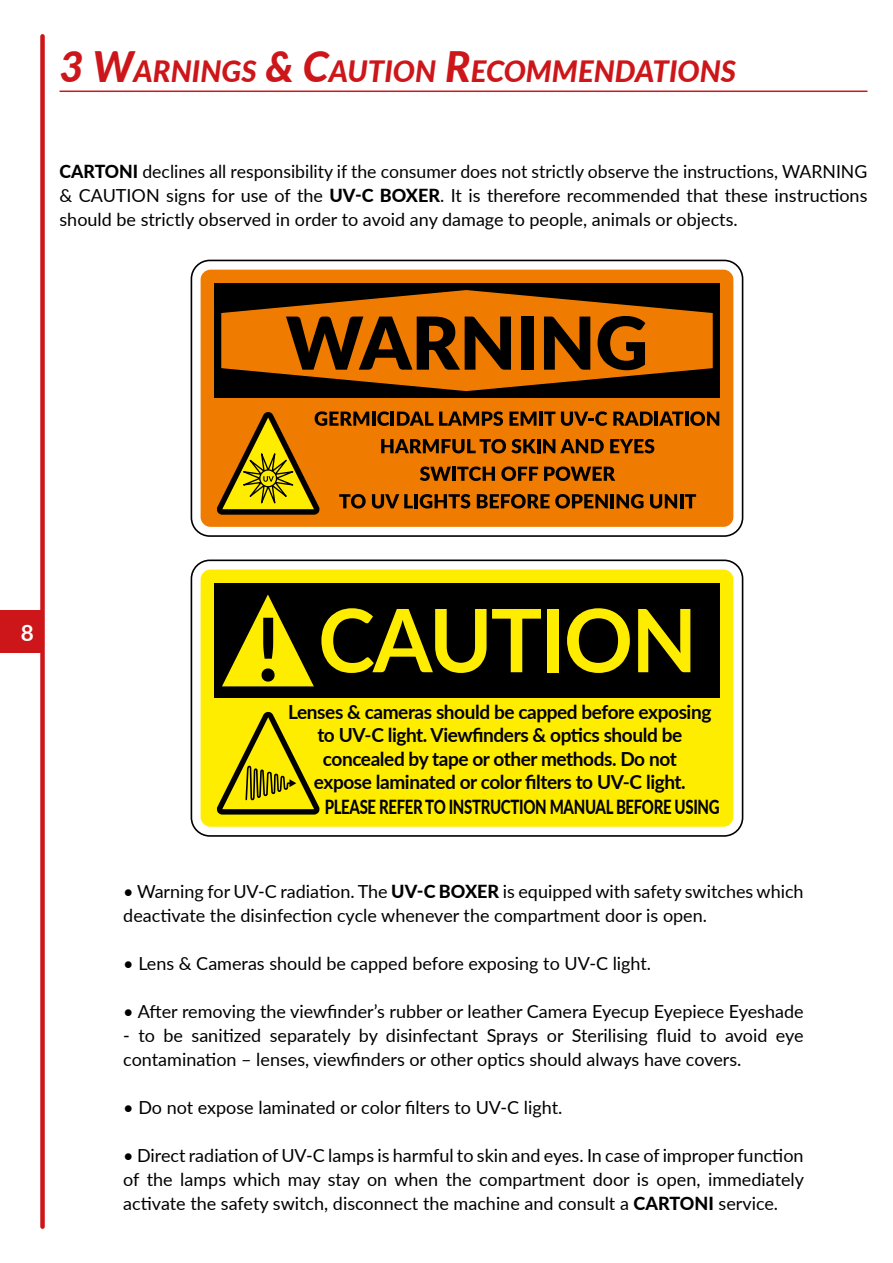
<style>
.page{position:relative;width:893px;height:1263px;background:#fff}
.page>*{position:absolute;margin:0;border:0;box-sizing:border-box;transform-origin:0 0}
.t1{font:700 87.45px "Lato";letter-spacing:-.02em;color:#ffed00}
.t2{font:italic 800 29.4px "Lato";color:#cd1619}
.t3{font:700 22.5px "Lato";color:#fff}
.t4{font:700 19.5px/23.4px "Lato";letter-spacing:-.02em;color:#000;text-align:center}
.t5{font:800 19.5px "Lato";letter-spacing:-.02em;color:#000;scale:.77 1}
.t6{font:18px/24px "Lato";color:#000;text-align:justify}
.s1{font-size:42px}
.s2{font-weight:800}
.s3{color:#000}
</style>
<div class="page">
<div style="left:40px;top:36px;width:5px;height:1191px;background:#cd1619"></div>
<div style="left:0;top:610px;width:43px;height:43px;background:#cd1619"></div>
<hr style="left:60px;top:91px;width:807px;height:1px;background:#cd1619">
<div style="left:191px;top:559px;width:552px;height:278px;border:2px solid #000;border-radius:18px"></div>
<div style="left:201px;top:569px;width:532px;height:258px;background:#ffed00;border-radius:10px"></div>
<div style="left:214px;top:583px;width:506px;height:115px;background:#000"></div>
<svg style="left:222px;top:594px;width:92px;height:92px"></svg>
<svg style="left:217px;top:712px;width:103px;height:125px"></svg>
<div style="left:191px;top:260px;width:552px;height:277px;border:2px solid #000;border-radius:18px"></div>
<div style="left:201px;top:270px;width:532px;height:257px;background:#ef7c00;border-radius:10px"></div>
<div style="left:214px;top:283px;width:506px;height:115px;background:#000"></div>
<svg style="left:221px;top:290px;width:492px;height:101px;fill:#ef7c00"></svg>
<svg style="left:286px;top:317px;width:225px;height:53px"></svg>
<div style="left:521px;top:317px;width:13px;height:53px;background:#000"></div>
<svg style="left:544px;top:317px;width:46px;height:53px"></svg>
<svg style="left:598px;top:316px;width:47px;height:54px"></svg>
<svg style="left:217px;top:411px;width:502px;height:104px"></svg>
<h2 class="t2" style="left:60px;top:50px;width:678px"><span class="s1">3 W</span>ARNINGS <span class="s1">&amp; C</span>AUTION <span class="s1">R</span>ECOMMENDATIONS</h2>
<p class="t6" style="left:60px;top:159px;width:809px"><span class="s2">CARTONI</span> declines all responsibility if the consumer does not strictly observe the instructions, WARNING &amp; CAUTION signs for use of the <span class="s2">UV-C BOXER</span>. It is therefore recommended that these instructions should be strictly observed in order to avoid any damage to people, animals or objects.</p>
<p class="t3" style="left:21px;top:616px;width:15px">8</p>
<h1 class="t1" style="left:256px;top:576px;width:443px"><span class="s3">!</span> CAUTION</h1>
<p class="t4" style="left:288px;top:699px;width:425px">Lenses &amp; cameras should be capped before exposing to UV-C light. Viewfinders &amp; optics should be concealed by tape or other methods. Do not<br>expose laminated or color filters to UV-C light.</p>
<p class="t5" style="left:325px;top:793px;width:514px">PLEASE REFER TO INSTRUCTION MANUAL BEFORE USING</p>
<p class="t6" style="left:123px;top:879px;width:682px">• Warning for UV-C radiation. The <span class="s2">UV-C BOXER</span> is equipped with safety switches which deactivate the disinfection cycle whenever the compartment door is open.</p>
<p class="t6" style="left:123px;top:951px;width:529px">• Lens &amp; Cameras should be capped before exposing to UV-C light.</p>
<p class="t6" style="left:123px;top:999px;width:682px">• After removing the viewfinder’s rubber or leather Camera Eyecup Eyepiece Eyeshade</p>
<p class="t6" style="left:123px;top:1023px;width:682px">- to be sanitized separately by disinfectant Sprays or Sterilising fluid to avoid eye contamination – lenses, viewfinders or other optics should always have covers.</p>
<p class="t6" style="left:123px;top:1095px;width:441px">• Do not expose laminated or color filters to UV-C light.</p>
<p class="t6" style="left:123px;top:1143px;width:682px">• Direct radiation of UV-C lamps is harmful to skin and eyes. In case of improper function of the lamps which may stay on when the compartment door is open, immediately activate the safety switch, disconnect the machine and consult a <span class="s2">CARTONI</span> service.</p>
</div>
